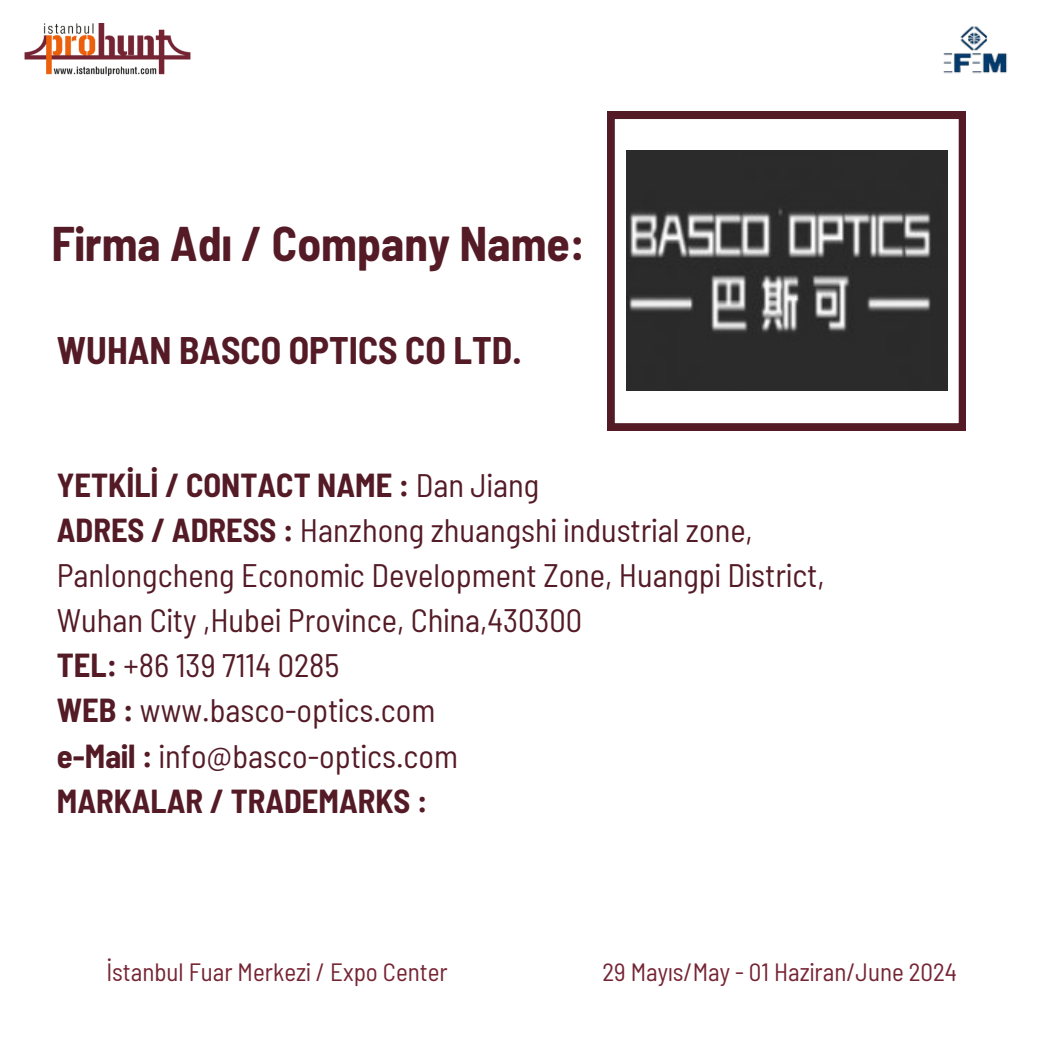
<style>
.page{position:relative;width:1063px;height:1064px;background:#fff}
.page>*{position:absolute;margin:0;border:0;box-sizing:border-box;transform-origin:0 0}
.t1{font:700 semi-condensed 47.5px "Barlow";color:#541b26}
.t2{font:700 semi-condensed 37.5px "Barlow";color:#541b26}
.t3{font:semi-condensed 32.5px/45px "Barlow";color:#541b26}
.t4{font:semi-condensed 25px "Barlow";color:#752433}
.s1{font-weight:700}
</style>
<div class="page">
<img style="left:24px;top:24px;width:167px;height:52px">
<img style="left:943px;top:26px;width:65px;height:48px">
<svg style="left:607px;top:111px;width:358px;height:319px"></svg>
<img style="left:627px;top:151px;width:320px;height:240px">
<h2 class="t1" style="left:52px;top:213px;width:535px">Firma Adı / Company Name:</h2>
<p class="t2" style="left:57px;top:326px;width:466px">WUHAN BASCO OPTICS CO LTD.</p>
<p class="t3" style="left:57px;top:461px;width:769px"><span class="s1">YETKİLİ / CONTACT NAME :</span> Dan Jiang<br><span class="s1">ADRES / ADRESS :</span> Hanzhong zhuangshi industrial zone, Panlongcheng Economic Development Zone, Huangpi District, Wuhan City ,Hubei Province, China,430300<br><span class="s1">TEL:</span> +86 139 7114 0285<br><span class="s1">WEB :</span> www.basco-optics.com<br><span class="s1">e-Mail :</span> info@basco-optics.com<br><span class="s1">MARKALAR / TRADEMARKS :</span></p>
<p class="t4" style="left:106px;top:955px;width:343px">İstanbul Fuar Merkezi / Expo Center</p>
<h1 class="t4" style="left:602px;top:955px;width:356px">29 Mayıs/May - 01 Haziran/June 2024</h1>
</div>
